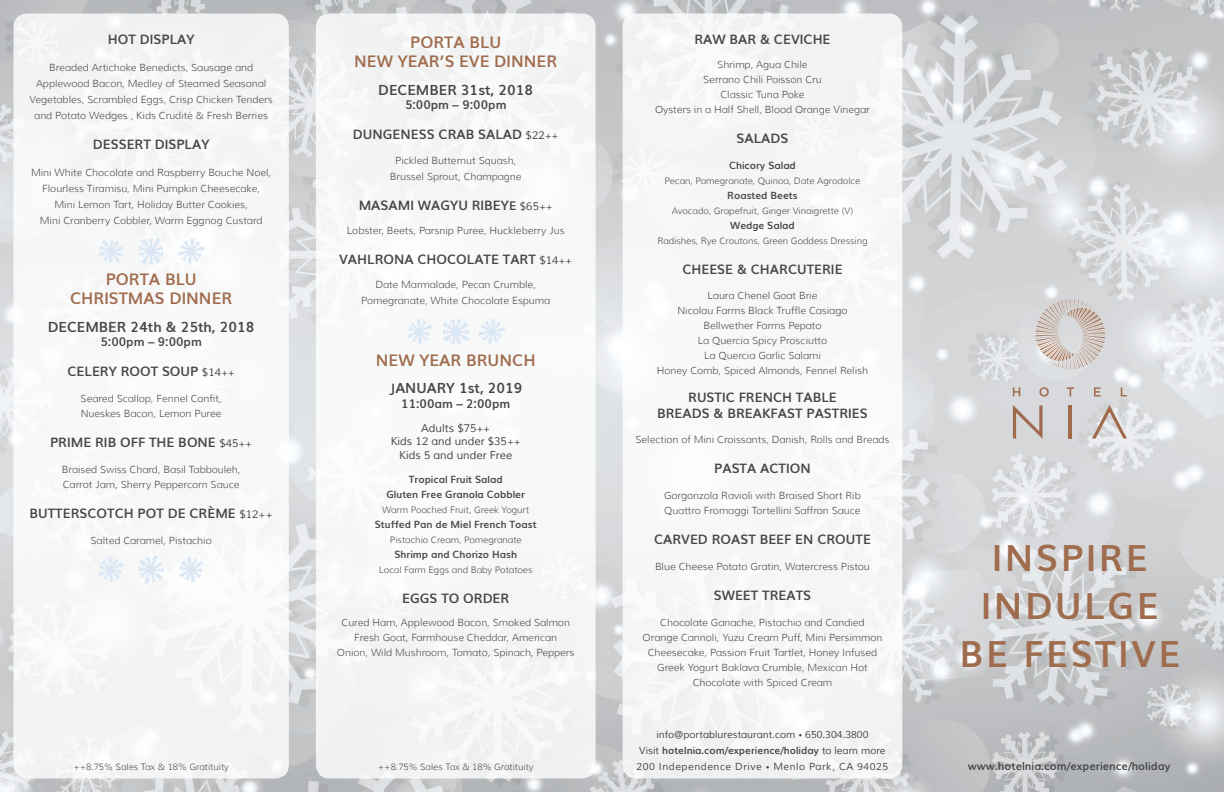
<style>
.page{position:relative;width:1224px;height:792px;background:#fff}
.page>*{position:absolute;margin:0;border:0;box-sizing:border-box;transform-origin:0 0}
.t1{font:700 36px "Muli";letter-spacing:.07em;color:#a06c4e}
.t2{font:700 16px/19.2px "Muli";color:#a06c4e;text-align:center}
.t3{font:700 14px "Muli";color:#484647}
.t4{font:700 13px/15.6px "Muli";color:#484647;text-align:center}
.t5{font:700 12px "Muli";color:#484647}
.t6{font:11px/13.2px "Muli";color:#484647;text-align:center}
.t7{font:700 11px "Muli";color:#484647}
.t8{font:300 10px/15px "Muli";color:#484647;text-align:center}
.t9{font:700 10px/15px "Muli";color:#484647;text-align:center}
.t10{font:10px/16px "Muli";color:#484647;text-align:center}
.t11{font:10px "Muli";letter-spacing:.05em;color:#484647}
.t12{font:300 9px "Muli";color:#484647}
.s1{font-weight:400;font-size:11px}
.s2{font-weight:400;font-size:10px}
.s3{font-size:12px}
.s4{font-size:13px}
.s5{font-size:10px}
.s6{font-weight:300;font-size:8px}
.s7{font-weight:700}
.s8{font-size:8px}
</style>
<div class="page">
<img style="left:0;top:0;width:1224px;height:792px">
<div style="left:13px;top:13px;width:276px;height:765px;background:#f7f7f8;border-radius:14px"></div>
<div style="left:316px;top:13px;width:280px;height:765px;background:#f7f8f8;border-radius:14px"></div>
<div style="left:623px;top:13px;width:279px;height:765px;background:#f6f7f7;border-radius:14px"></div>
<svg style="left:138px;top:555px;width:26px;height:29px"></svg>
<svg style="left:179px;top:557px;width:24px;height:25px"></svg>
<svg style="left:98px;top:557px;width:26px;height:25px"></svg>
<svg style="left:138px;top:238px;width:26px;height:26px"></svg>
<svg style="left:178px;top:238px;width:26px;height:26px"></svg>
<svg style="left:99px;top:240px;width:24px;height:23px"></svg>
<svg style="left:442px;top:319px;width:27px;height:25px"></svg>
<svg style="left:478px;top:319px;width:27px;height:25px"></svg>
<svg style="left:407px;top:319px;width:25px;height:25px"></svg>
<svg style="left:1013px;top:405px;width:29px;height:34px"></svg>
<hr style="left:1069px;top:405px;width:3px;height:34px;background:#a06b4d">
<svg style="left:1092px;top:405px;width:35px;height:34px"></svg>
<svg style="left:1013px;top:387px;width:7px;height:9px"></svg>
<svg style="left:1039px;top:387px;width:10px;height:10px"></svg>
<svg style="left:1067px;top:387px;width:7px;height:9px"></svg>
<svg style="left:1094px;top:387px;width:7px;height:9px"></svg>
<svg style="left:1121px;top:387px;width:6px;height:9px"></svg>
<svg style="left:1036px;top:299px;width:69px;height:70px;background:#d2cac6"></svg>
<h3 class="t4" style="left:108px;top:31px;width:88px">HOT DISPLAY</h3>
<p class="t8" style="left:30px;top:60px;width:245px;line-height:16px">Breaded Artichoke Benedicts, Sausage and Applewood Bacon, Medley of Steamed Seasonal Vegetables, Scrambled Eggs, Crisp Chicken Tenders and Potato Wedges , Kids Crudité &amp; Fresh Berries</p>
<h3 class="t4" style="left:93px;top:136px;width:118px">DESSERT DISPLAY</h3>
<p class="t8" style="left:31px;top:165px;width:242px;line-height:16px">Mini White Chocolate and Raspberry Bouche Noel, Flourless Tiramisu, Mini Pumpkin Cheesecake, Mini Lemon Tart, Holiday Butter Cookies,<br>Mini Cranberry Cobbler, Warm Eggnog Custard</p>
<h2 class="t2" style="left:70px;top:269px;width:164px">PORTA BLU<br>CHRISTMAS DINNER</h2>
<h3 class="t3" style="left:48px;top:316px;width:208px">DECEMBER 24th &amp; 25th, 2018</h3>
<p class="t5" style="left:100px;top:332px;width:103px">5:00pm – 9:00pm</p>
<h3 class="t4" style="left:68px;top:363px;width:169px">CELERY ROOT SOUP <span class="s1">$14</span><span class="s2">++</span></h3>
<p class="t8" style="left:81px;top:391px;width:143px;text-align:left">Seared Scallop, Fennel Confit,<br>Nueskes Bacon, Lemon Puree</p>
<h3 class="t4" style="left:50px;top:434px;width:204px">PRIME RIB OFF THE BONE <span class="s1">$45</span><span class="s2">++</span></h3>
<p class="t8" style="left:62px;top:462px;width:180px;text-align:left">Braised Swiss Chard, Basil Tabbouleh,<br>Carrot Jam, Sherry Peppercorn Sauce</p>
<h3 class="t4" style="left:30px;top:505px;width:245px">BUTTERSCOTCH POT DE CRÈME <span class="s1">$12</span><span class="s2">++</span></h3>
<p class="t8" style="left:91px;top:533px;width:123px">Salted Caramel, Pistachio</p>
<h2 class="t2" style="left:354px;top:32px;width:205px">PORTA BLU<br>NEW YEAR’S EVE DINNER</h2>
<h3 class="t3" style="left:378px;top:78px;width:156px">DECEMBER 31st, 2018</h3>
<p class="t5" style="left:405px;top:95px;width:103px">5:00pm – 9:00pm</p>
<h3 class="t4" style="left:353px;top:126px;width:207px">DUNGENESS CRAB SALAD <span class="s1">$22</span><span class="s2">++</span></h3>
<p class="t8" style="left:390px;top:152px;width:133px;line-height:16px">Pickled Butternut Squash,<br>Brussel Sprout, Champagne</p>
<h3 class="t4" style="left:359px;top:196px;width:196px">MASAMI WAGYU RIBEY<span class="s3">E</span> <span class="s1">$65</span><span class="s2">++</span></h3>
<p class="t8" style="left:347px;top:223px;width:219px">Lobster, Beets, Parsnip Puree, Huckleberry Jus</p>
<h3 class="t4" style="left:339px;top:251px;width:235px">VAHLRONA CHOCOLATE TART <span class="s1">$14</span><span class="s2">++</span></h3>
<p class="t8" style="left:361px;top:277px;width:191px;line-height:16px">Date Marmalade, Pecan Crumble,<br>Pomegranate, White Chocolate Espuma</p>
<h2 class="t2" style="left:376px;top:349px;width:161px">NEW YEAR BRUNCH</h2>
<h3 class="t3" style="left:389px;top:377px;width:135px"><span class="s4">J</span>ANUARY 1st, 2019</h3>
<p class="t5" style="left:401px;top:394px;width:110px">11:00am – 2:00pm</p>
<p class="t6" style="left:391px;top:421px;width:132px">Adults $75<span class="s5">++<br></span>Kids 12 and under $35<span class="s5">++</span></p>
<p class="t6" style="left:399px;top:449px;width:115px">Kids 5 and under Free</p>
<p class="t9" style="left:386px;top:471px;width:140px">Tropical Fruit Salad<br>Gluten Free Granola Cobbler</p>
<p class="t12" style="left:382px;top:504px;width:149px">Warm Poached Fruit, Greek Yogurt</p>
<p class="t9" style="left:375px;top:516px;width:163px">Stuffed Pan de Miel French Toast</p>
<p class="t12" style="left:390px;top:534px;width:133px">Pistachio Cream, Pomegranate</p>
<p class="t9" style="left:395px;top:546px;width:124px">Shrimp and Chorizo Hash</p>
<p class="t12" style="left:379px;top:564px;width:155px">Local Farm Eggs and Baby Potatoes</p>
<h3 class="t4" style="left:402px;top:589px;width:109px">EGGS TO ORDER</h3>
<p class="t8" style="left:337px;top:615px;width:239px">Cured Ham, Applewood Bacon, Smoked Salmon<br>Fresh Goat, Farmhouse Cheddar, American<br>Onion, Wild Mushroom, Tomato, Spinach, Peppers</p>
<h3 class="t4" style="left:694px;top:31px;width:138px">RAW BAR &amp; CEVICHE</h3>
<p class="t8" style="left:655px;top:57px;width:216px">Shrimp, Agua Chile<br>Serrano Chili Poisson Cru<br>Classic Tuna Poke<br>Oysters in a Half Shell, Blood Orange Vinegar</p>
<h3 class="t4" style="left:737px;top:130px;width:53px">SALADS</h3>
<p class="t9" style="left:729px;top:157px;width:68px">Chicory Salad</p>
<p class="t12" style="left:665px;top:175px;width:197px">Pecan, Pomegranate, Quinoa, Date Agrodolce</p>
<p class="t9" style="left:727px;top:187px;width:72px">Roasted Beets</p>
<p class="t12" style="left:672px;top:205px;width:183px">Avocado, Grapefruit, Ginger Vinaigrette (V)</p>
<p class="t9" style="left:730px;top:217px;width:66px">Wedge Salad</p>
<p class="t12" style="left:657px;top:235px;width:212px">Radishes, Rye Croutons, Green Goddess Dressing</p>
<h3 class="t4" style="left:682px;top:260px;width:162px">CHEESE &amp; CHARCUTERIE</h3>
<p class="t8" style="left:657px;top:288px;width:213px">Laura Chenel Goat Brie<br>Nicolau Farms Black Truffle Casiago<br>Bellwether Farms Pepato<br>La Quercia Spicy Prosciutto<br>La Quercia Garlic Salami<br>Honey Comb, Spiced Almonds, Fennel Relish</p>
<h3 class="t4" style="left:657px;top:389px;width:212px">RUSTIC FRENCH TABLE<br>BREADS &amp; BREAKFAST PASTRIES</h3>
<p class="t8" style="left:635px;top:432px;width:255px">Selection of Mini Croissants, Danish, Rolls and Breads</p>
<h3 class="t4" style="left:714px;top:460px;width:98px">PASTA ACTION</h3>
<p class="t8" style="left:664px;top:488px;width:198px;text-align:left">Gorgonzola Ravioli with Braised Short Rib<br>Quattro Fromaggi Tortellini Saffron Sauce</p>
<h3 class="t4" style="left:654px;top:531px;width:218px">CARVED ROAST BEEF EN CROUTE</h3>
<p class="t8" style="left:655px;top:559px;width:216px">Blue Cheese Potato Gratin, Watercress Pistou</p>
<h3 class="t4" style="left:714px;top:587px;width:99px">SWEET TREATS</h3>
<p class="t8" style="left:643px;top:615px;width:241px">Chocolate Ganache, Pistachio and Candied Orange Cannoli, Yuzu Cream Puff, Mini Persimmon Cheesecake, Passion Fruit Tartlet, Honey Infused Greek Yogurt Baklava Crumble, Mexican Hot Chocolate with Spiced Cream</p>
<p class="t10" style="left:639px;top:726px;width:248px">info@portablurestaurant.com <span class="s6">•</span> 650.304.3800<br>Visit <span class="s7">hotelnia.com/experience/holiday</span> to learn more</p>
<h1 class="t1" style="left:992px;top:529px;width:37px">Inspire</h1>
<h1 class="t1" style="left:981px;top:577px;width:41px">Indulge</h1>
<h1 class="t1" style="left:959px;top:625px;width:110px">Be Festive</h1>
<p class="t12" style="left:73px;top:761px;width:157px">++8.75% Sales Tax &amp; 18% Gratituity</p>
<p class="t12" style="left:378px;top:761px;width:157px">++8.75% Sales Tax &amp; 18% Gratituity</p>
<p class="t11" style="left:637px;top:760px;width:253px">200 Independence Drive <span class="s8">•</span> Menlo Park, CA 94025</p>
<p class="t7" style="left:968px;top:757px;width:204px">www.hotelnia.com/experience/holiday</p>
</div>
